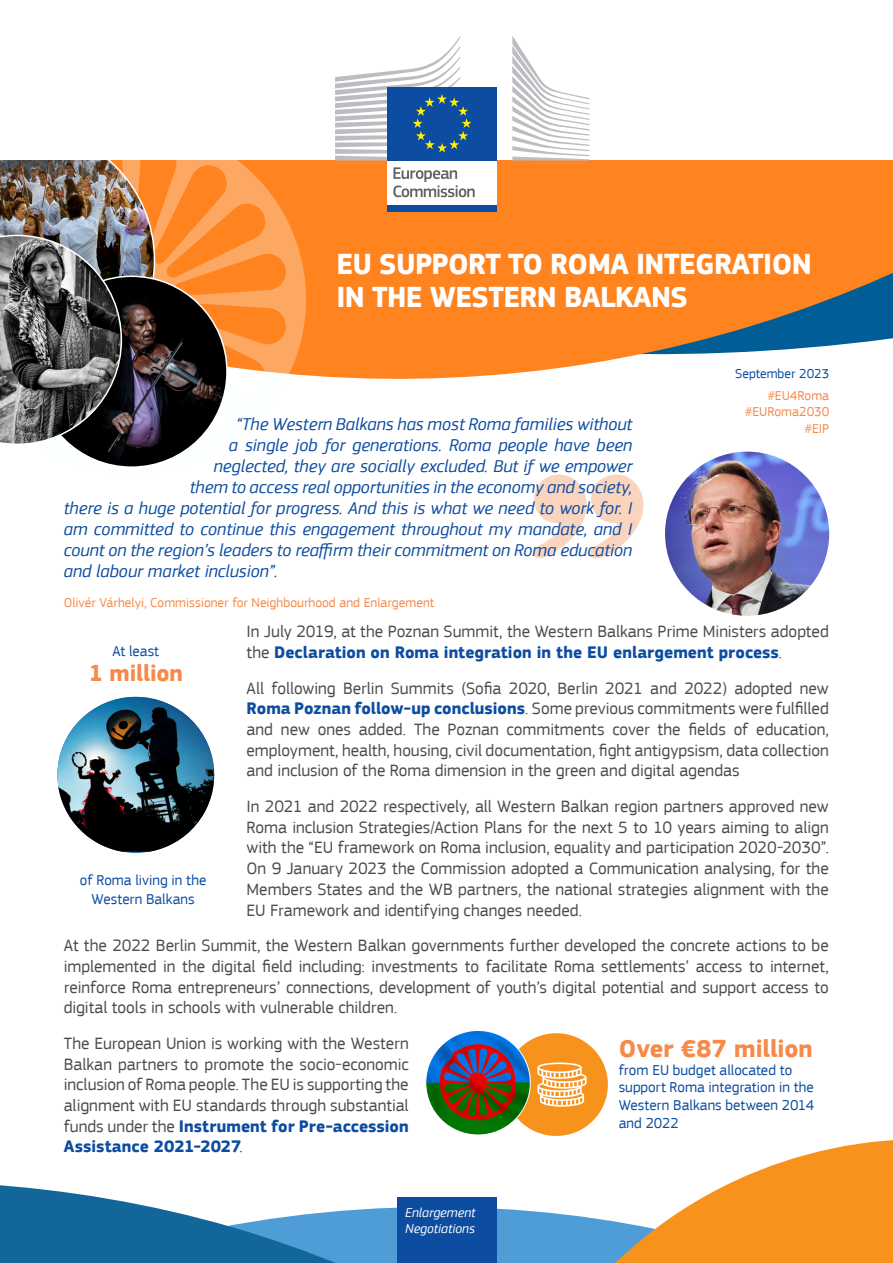
<style>
.page{position:relative;width:893px;height:1263px;background:#fff}
.page>*{position:absolute;margin:0;border:0;box-sizing:border-box;transform-origin:0 0}
.Cover_Title_1{font:700 30px "EC Square Sans Pro";letter-spacing:-.02em;color:#fff}
.body_text{font:700 25.5px "EC Square Sans Pro";letter-spacing:-.005em;color:#f68a4b}
.body_text-2{font:700 24px "EC Square Sans Pro";letter-spacing:-.01em;color:#f68a4b}
.t1{font:italic 18px "EC Square Sans Pro";color:#0d4da1}
.body_text-3{font:17.25px/20.7px "EC Square Sans Pro";color:#4b4c4d;text-align:justify}
.body_text-4{font:15px/17.5px "EC Square Sans Pro";color:#0d4da1}
.Intro{font:13.5px "EC Square Sans Pro";color:#f68a4b}
.Date{font:13.5px "EC Square Sans Pro";color:#f68a4b}
.t2{font:italic 13.5px/16.2px "EC Square Sans Pro";color:#fff}
.Date-2{font:13.5px "EC Square Sans Pro";color:#0d4da1}
.s1{font-weight:700;color:#0d4da1}
</style>
<div class="page">
<div style="left:505px;top:1033px;width:103px;height:103px;background:#f7931d;border-radius:50%"></div>
<img style="left:426px;top:1030px;width:104px;height:105px;border-radius:52px">
<svg style="left:537px;top:1062px;width:50px;height:45px"></svg>
<img style="left:57px;top:697px;width:157px;height:155px">
<svg style="left:306px;top:160px;width:587px;height:219px;background:#ef8b38"></svg>
<svg style="left:155px;top:160px;width:151px;height:216px;background:#fd9540"></svg>
<img style="left:72px;top:276px;width:155px;height:189px">
<img style="left:0;top:160px;width:155px;height:285px">
<svg style="left:348px;top:1207px;width:259px;height:56px;background:#5ea5d9"></svg>
<svg style="left:607px;top:1140px;width:286px;height:123px"></svg>
<svg style="left:0;top:1185px;width:348px;height:78px"></svg>
<img style="left:665px;top:452px;width:164px;height:164px;border-radius:82px">
<svg style="left:533px;top:474px;width:110px;height:84px"></svg>
<div style="left:387px;top:158px;width:110px;height:49px;background:#fff"></div>
<div style="left:387px;top:87px;width:110px;height:73px;background:#0d4da1"></div>
<svg style="left:335px;top:36px;width:136px;height:124px"></svg>
<div style="left:387px;top:206px;width:110px;height:6px;background:#0d4da1"></div>
<svg style="left:512px;top:36px;width:78px;height:125px"></svg>
<svg style="left:393px;top:167px;width:82px;height:30px"></svg>
<div style="left:397px;top:1197px;width:100px;height:66px;background:#0d4da1"></div>
<p class="Cover_Title_1" style="left:336px;top:247px;width:477px">EU SUPPORT TO ROMA INTEGRATION</p>
<p class="Cover_Title_1" style="left:336px;top:280px;width:353px">IN THE WESTERN BALKANS</p>
<p class="t1" style="left:236px;top:413px;width:398px">“The Western Balkans has most Roma families without</p>
<p class="t1" style="left:229px;top:434px;width:405px">a single job for generations. Roma people have been</p>
<p class="t1" style="left:214px;top:455px;width:420px">neglected, they are socially excluded. But if we empower</p>
<p class="t1" style="left:190px;top:476px;width:444px">them to access real opportunities in the economy and society,</p>
<p class="t1" style="left:64px;top:497px;width:570px">there is a huge potential for progress. And this is what we need to work for. I</p>
<p class="t1" style="left:64px;top:518px;width:570px">am committed to continue this engagement throughout my mandate, and I</p>
<p class="t1" style="left:64px;top:539px;width:570px">count on the region’s leaders to reaffirm their commitment on Roma education</p>
<p class="t1" style="left:64px;top:560px;width:216px">and labour market inclusion”.</p>
<p class="Intro" style="left:64px;top:594px;width:372px">Olivér Várhelyi, Commissioner for Neighbourhood and Enlargement</p>
<p class="Date-2" style="left:735px;top:366px;width:95px">September 2023</p>
<p class="Date" style="left:767px;top:387px;width:63px">#EU4Roma</p>
<p class="Date" style="left:745px;top:404px;width:86px">#EURoma2030</p>
<p class="Date" style="left:804px;top:421px;width:26px">#EIP</p>
<p class="body_text-3" style="left:246px;top:621px;width:584px">In July 2019, at the Poznan Summit, the Western Balkans Prime Ministers adopted the <span class="s1">Declaration on Roma integration in the EU enlargement process</span>.</p>
<p class="body_text-3" style="left:246px;top:678px;width:584px">All following Berlin Summits (Sofia 2020, Berlin 2021 and 2022) adopted new <span class="s1">Roma Poznan follow-up conclusions</span>. Some previous commitments were fulfilled and new ones added. The Poznan commitments cover the fields of education, employment, health, housing, civil documentation, fight antigypsism, data collection and inclusion of the Roma dimension in the green and digital agendas</p>
<p class="body_text-3" style="left:246px;top:796px;width:584px">In 2021 and 2022 respectively, all Western Balkan region partners approved new Roma inclusion Strategies/Action Plans for the next 5 to 10 years aiming to align with the “EU framework on Roma inclusion, equality and participation 2020-2030”.<br>On 9 January 2023 the Commission adopted a Communication analysing, for the Members States and the WB partners, the national strategies alignment with the EU Framework and identifying changes needed.</p>
<p class="body_text-3" style="left:64px;top:935px;width:767px">At the 2022 Berlin Summit, the Western Balkan governments further developed the concrete actions to be implemented in the digital field including: investments to facilitate Roma settlements’ access to internet, reinforce Roma entrepreneurs’ connections, development of youth’s digital potential and support access to digital tools in schools with vulnerable children.</p>
<p class="body_text-3" style="left:64px;top:1033px;width:346px">The European Union is working with the Western Balkan partners to promote the socio-economic inclusion of Roma people. The EU is supporting the alignment with EU standards through substantial funds under the <span class="s1">Instrument for Pre-accession Assistance 2021-2027</span>.</p>
<p class="body_text" style="left:619px;top:1034px;width:195px">Over €87 million</p>
<p class="body_text-4" style="left:112px;top:642px;width:48px">At least</p>
<p class="body_text-2" style="left:89px;top:659px;width:96px">1 million</p>
<p class="body_text-4" style="left:80px;top:870px;width:128px;line-height:19.5px;text-align:center">of Roma living in the<br>Western Balkans</p>
<p class="body_text-4" style="left:619px;top:1061px;width:197px">from EU budget allocated to support Roma integration in the<br>Western Balkans between 2014 and 2022</p>
<p class="t2" style="left:405px;top:1204px;width:72px">Enlargement<br>Negotiations</p>
</div>
